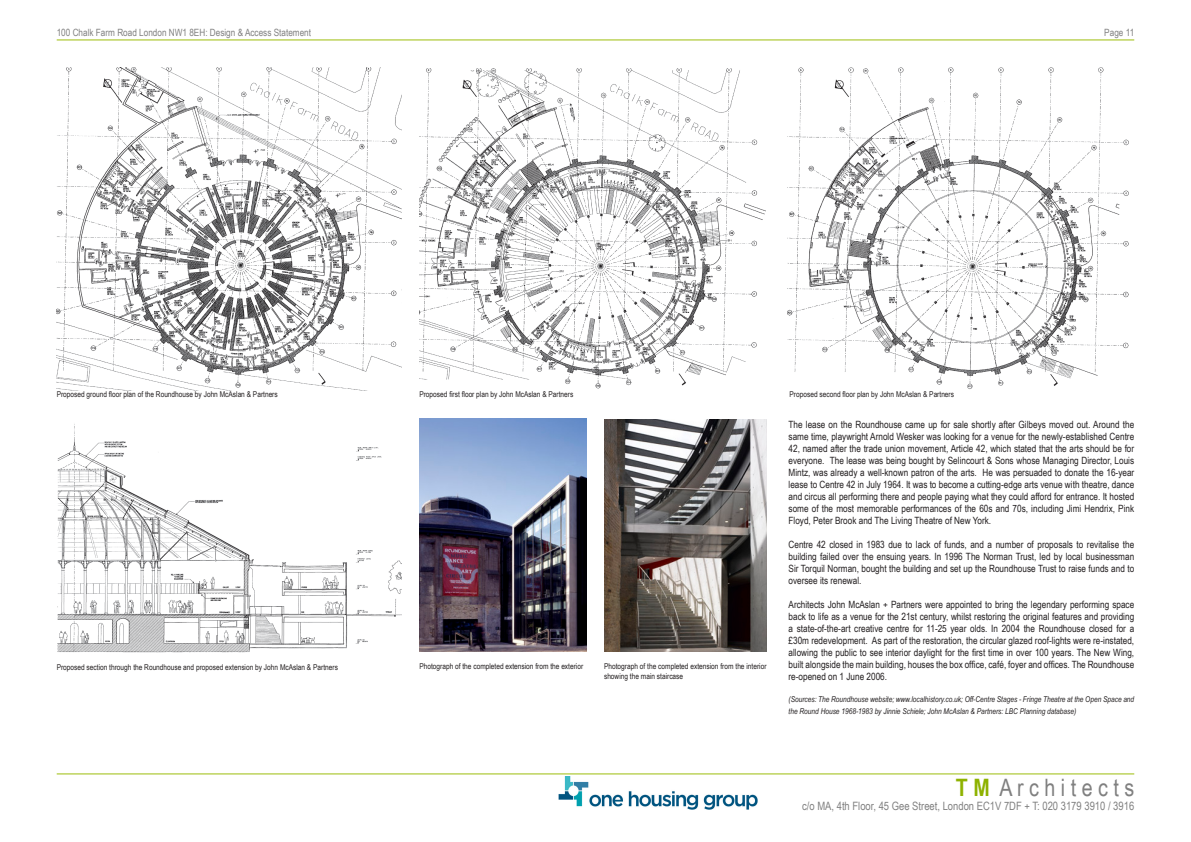
<style>
.page{position:relative;width:1191px;height:842px;background:#fff}
.page>*{position:absolute;margin:0;border:0;box-sizing:border-box;transform-origin:0 0}
.t1{font:24px "Arial Narrow";color:#808080}
.t2{font:11.5px "Arial Narrow";color:#808080}
.t3{font:10px/12px "Arial Narrow";color:#231f20;text-align:justify}
.t4{font:10px "Arial Narrow";color:#808080}
.t5{font:8px/9.6px "Arial Narrow";color:#231f20}
.t6{font:italic 8px/12px "Arial Narrow";color:#231f20}
.s1{font-weight:700;color:#8eb200}
</style>
<div class="page">
<hr style="left:57px;top:39px;width:1077px;height:1px;background:#9dbe0b">
<hr style="left:57px;top:773px;width:1077px;height:1px;background:#9dbe0b">
<img style="left:558px;top:776px;width:200px;height:33px">
<img style="left:57px;top:67px;width:344px;height:324px">
<img style="left:419px;top:68px;width:347px;height:321px">
<img style="left:787px;top:67px;width:342px;height:322px">
<img style="left:57px;top:424px;width:344px;height:228px">
<img style="left:604px;top:419px;width:162px;height:232px">
<img style="left:419px;top:418px;width:167px;height:234px">
<p class="t4" style="left:57px;top:25px;width:256px">100 Chalk Farm Road London NW1 8EH: Design &amp; Access Statement</p>
<p class="t4" style="left:1104px;top:25px;width:31px">Page 11</p>
<p class="t5" style="left:57px;top:389px;width:222px">Proposed ground floor plan of the Roundhouse by John McAslan &amp; Partners</p>
<p class="t5" style="left:419px;top:389px;width:155px">Proposed first floor plan by John McAslan &amp; Partners</p>
<p class="t5" style="left:789px;top:389px;width:166px">Proposed second floor plan by John McAslan &amp; Partners</p>
<p class="t5" style="left:57px;top:662px;width:283px">Proposed section through the Roundhouse and proposed extension by John McAslan &amp; Partners</p>
<p class="t5" style="left:604px;top:661px;width:164px">Photograph of the completed extension from the interior showing the main staircase</p>
<p class="t5" style="left:419px;top:661px;width:165px">Photograph of the completed extension from the exterior</p>
<p class="t3" style="left:788px;top:418px;width:347px">The lease on the Roundhouse came up for sale shortly after Gilbeys moved out. Around the same time, playwright Arnold Wesker was looking for a venue for the newly-established Centre 42, named after the trade union movement, Article 42, which stated that the arts should be for everyone. The lease was being bought by Selincourt &amp; Sons whose Managing Director, Louis Mintz, was already a well-known patron of the arts. He was persuaded to donate the 16-year lease to Centre 42 in July 1964. It was to become a cutting-edge arts venue with theatre, dance and circus all performing there and people paying what they could afford for entrance. It hosted some of the most memorable performances of the 60s and 70s, including Jimi Hendrix, Pink Floyd, Peter Brook and The Living Theatre of New York.</p>
<p class="t3" style="left:788px;top:538px;width:347px">Centre 42 closed in 1983 due to lack of funds, and a number of proposals to revitalise the building failed over the ensuing years. In 1996 The Norman Trust, led by local businessman Sir Torquil Norman, bought the building and set up the Roundhouse Trust to raise funds and to oversee its renewal.</p>
<p class="t3" style="left:788px;top:598px;width:347px">Architects John McAslan + Partners were appointed to bring the legendary performing space back to life as a venue for the 21st century, whilst restoring the original features and providing a state-of-the-art creative centre for 11-25 year olds. In 2004 the Roundhouse closed for a £30m redevelopment. As part of the restoration, the circular glazed roof-lights were re-instated, allowing the public to see interior daylight for the first time in over 100 years. The New Wing, built alongside the main building, houses the box office, café, foyer and offices. The Roundhouse re-opened on 1 June 2006.</p>
<p class="t6" style="left:788px;top:693px;width:347px">(Sources: The Roundhouse website; www.localhistory.co.uk; Off-Centre Stages - Fringe Theatre at the Open Space and the Round House 1968-1983 by Jinnie Schiele; John McAslan &amp; Partners: LBC Planning database)</p>
<h1 class="t1" style="left:956px;top:770px;width:180px"><span class="s1">T M</span> A r c h i t e c t s</h1>
<p class="t2" style="left:802px;top:797px;width:333px">c/o MA, 4th Floor, 45 Gee Street, London EC1V 7DF + T: 020 3179 3910 / 3916</p>
</div>
